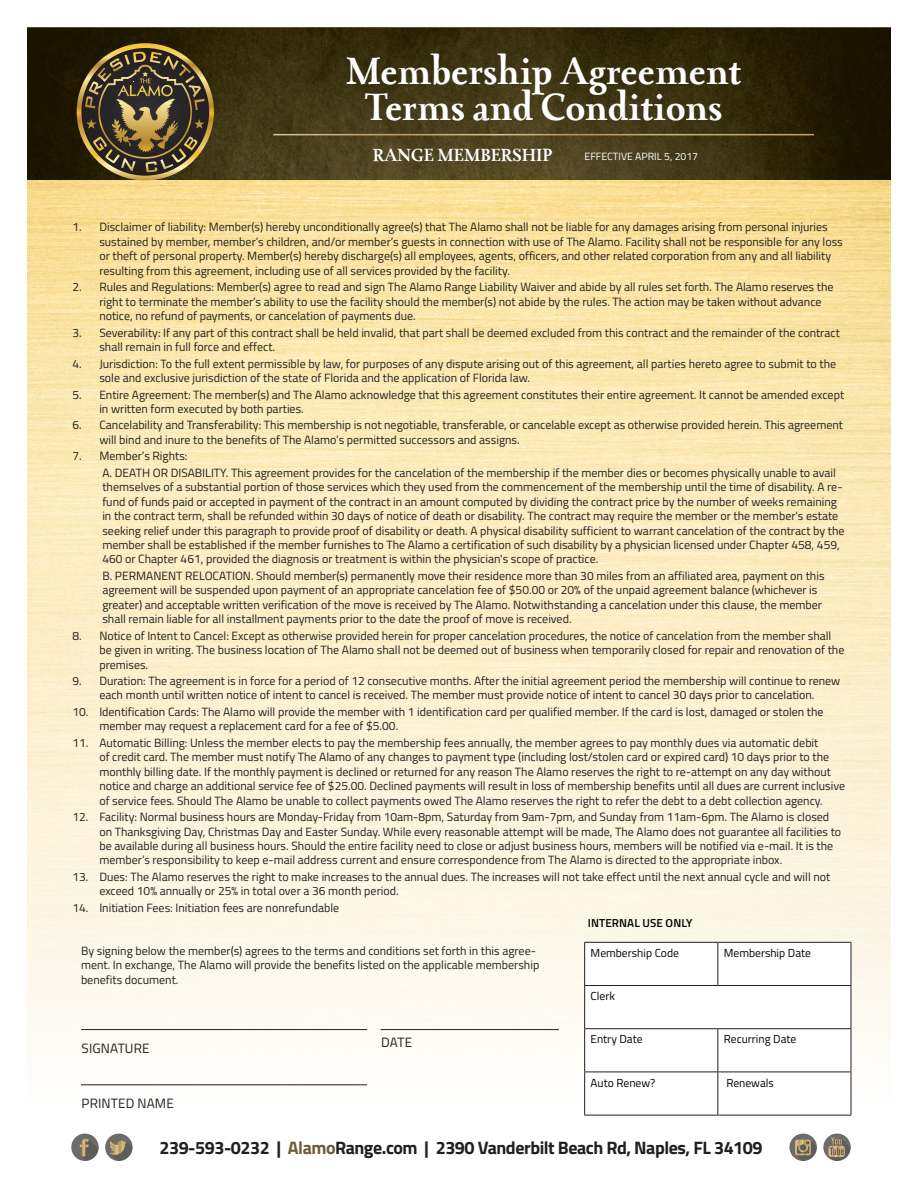
<style>
.page{position:relative;width:918px;height:1188px;background:#fff}
.page>*{position:absolute;margin:0;border:0;box-sizing:border-box;transform-origin:0 0}
.t1{font:700 39px/36px "Opal LT Pro";color:#fff;text-align:center}
.t2{font:700 18px "Titillium";letter-spacing:-.025em;color:#231f20}
.t3{font:700 18px "Opal LT Pro";color:#fff}
.t4{font:13.5px "Titillium";letter-spacing:.01em;color:#231f20}
.t5{font:12px/14.4px "Titillium";color:#231f20}
.t6{font:11.55px "Titillium";color:#000}
.t7{font:600 11.55px "Titillium";letter-spacing:.01em;color:#000}
.t8{font:10.5px "Titillium";color:#fff}
.s1{color:#6d5d34}
</style>
<div class="page">
<img style="left:27px;top:27px;width:864px;height:1059px">
<img style="left:27px;top:28px;width:864px;height:151px">
<div style="left:789px;top:1134px;width:28px;height:27px;background:#6e6b6b;border-radius:50%"></div>
<svg style="left:795px;top:1140px;width:22px;height:21px"></svg>
<div style="left:823px;top:1134px;width:28px;height:27px;background:#6e6b6b;border-radius:50%"></div>
<svg style="left:828px;top:1137px;width:23px;height:24px"></svg>
<div style="left:71px;top:1134px;width:28px;height:27px;background:#6e6b6b;border-radius:50%"></div>
<svg style="left:80px;top:1139px;width:19px;height:22px"></svg>
<div style="left:105px;top:1134px;width:28px;height:27px;background:#6e6b6b;border-radius:50%"></div>
<svg style="left:109px;top:1141px;width:24px;height:20px"></svg>
<hr style="left:273px;top:134px;width:541px;height:1px;background:#fff">
<svg style="left:77px;top:43px;width:137px;height:137px;background:#5d4f2e"></svg>
<svg style="left:585px;top:943px;width:266px;height:172px"></svg>
<hr style="left:584px;top:942px;width:134px;height:1px;background:#231f20">
<hr style="left:584px;top:943px;width:1px;height:42px;background:#231f20">
<hr style="left:718px;top:942px;width:133px;height:1px;background:#231f20">
<hr style="left:717px;top:943px;width:1px;height:42px;background:#231f20">
<hr style="left:851px;top:943px;width:1px;height:42px;background:#231f20">
<hr style="left:584px;top:985px;width:134px;height:1px;background:#231f20">
<hr style="left:584px;top:986px;width:1px;height:42px;background:#231f20">
<hr style="left:718px;top:985px;width:133px;height:1px;background:#231f20">
<hr style="left:851px;top:986px;width:1px;height:42px;background:#231f20">
<hr style="left:584px;top:1028px;width:134px;height:1px;background:#231f20">
<hr style="left:584px;top:1029px;width:1px;height:43px;background:#231f20">
<hr style="left:718px;top:1028px;width:133px;height:1px;background:#231f20">
<hr style="left:717px;top:1029px;width:1px;height:43px;background:#231f20">
<hr style="left:851px;top:1029px;width:1px;height:43px;background:#231f20">
<hr style="left:584px;top:1072px;width:134px;height:1px;background:#231f20">
<hr style="left:584px;top:1072px;width:1px;height:43px;background:#231f20">
<hr style="left:718px;top:1072px;width:133px;height:1px;background:#231f20">
<hr style="left:717px;top:1072px;width:1px;height:43px;background:#231f20">
<hr style="left:851px;top:1072px;width:1px;height:43px;background:#231f20">
<hr style="left:584px;top:1115px;width:134px;height:1px;background:#231f20">
<hr style="left:718px;top:1115px;width:133px;height:1px;background:#231f20">
<hr style="left:81px;top:1029px;width:286px;height:1px;background:#231f20">
<hr style="left:381px;top:1029px;width:178px;height:1px;background:#231f20">
<hr style="left:81px;top:1084px;width:286px;height:1px;background:#231f20">
<h1 class="t1" style="left:346px;top:55px;width:397px">Membership Agreement<br>Terms and Conditions</h1>
<h2 class="t3" style="left:373px;top:143px;width:181px">RANGE MEMBERSHIP</h2>
<p class="t8" style="left:585px;top:149px;width:115px">EFFECTIVE APRIL 5, 2017</p>
<p class="t5" style="left:99px;top:219px;width:745px;text-indent:-27px">1. Disclaimer of liability: Member(s) hereby unconditionally agree(s) that The Alamo shall not be liable for any damages arising from personal injuries sustained by member, member’s children, and/or member’s guests in connection with use of The Alamo. Facility shall not be responsible for any loss or theft of personal property. Member(s) hereby discharge(s) all employees, agents, officers, and other related corporation from any and all liability resulting from this agreement, including use of all services provided by the facility.</p>
<p class="t5" style="left:99px;top:279px;width:736px;text-indent:-27px">2. Rules and Regulations: Member(s) agree to read and sign The Alamo Range Liability Waiver and abide by all rules set forth. The Alamo reserves the right to terminate the member’s ability to use the facility should the member(s) not abide by the rules. The action may be taken without advance notice, no refund of payments, or cancelation of payments due.</p>
<p class="t5" style="left:99px;top:325px;width:742px;text-indent:-27px">3. Severability: If any part of this contract shall be held invalid, that part shall be deemed excluded from this contract and the remainder of the contract shall remain in full force and effect.</p>
<p class="t5" style="left:99px;top:356px;width:738px;text-indent:-27px">4. Jurisdiction: To the full extent permissible by law, for purposes of any dispute arising out of this agreement, all parties hereto agree to submit to the sole and exclusive jurisdiction of the state of Florida and the application of Florida law.</p>
<p class="t5" style="left:99px;top:387px;width:746px;text-indent:-27px">5. Entire Agreement: The member(s) and The Alamo acknowledge that this agreement constitutes their entire agreement. It cannot be amended except in written form executed by both parties.</p>
<p class="t5" style="left:99px;top:417px;width:745px;text-indent:-27px">6. Cancelability and Transferability: This membership is not negotiable, transferable, or cancelable except as otherwise provided herein. This agreement will bind and inure to the benefits of The Alamo’s permitted successors and assigns.</p>
<p class="t5" style="left:102px;top:447px;width:735px;line-height:16.5px;text-indent:-30px">7. Member’s Rights:<br>A. DEATH OR DISABILITY. This agreement provides for the cancelation of the membership if the member dies or becomes physically unable to avail</p>
<p class="t5" style="left:102px;top:479px;width:744px">themselves of a substantial portion of those services which they used from the commencement of the membership until the time of disability. A re&shy;fund of funds paid or accepted in payment of the contract in an amount computed by dividing the contract price by the number of weeks remaining in the contract term, shall be refunded within 30 days of notice of death or disability. The contract may require the member or the member's estate seeking relief under this paragraph to provide proof of disability or death. A physical disability sufficient to warrant cancelation of the contract by the member shall be established if the member furnishes to The Alamo a certification of such disability by a physician licensed under Chapter 458, 459, 460 or Chapter 461, provided the diagnosis or treatment is within the physician's scope of practice.</p>
<p class="t5" style="left:102px;top:568px;width:724px">B. PERMANENT RELOCATION. Should member(s) permanently move their residence more than 30 miles from an affiliated area, payment on this agreement will be suspended upon payment of an appropriate cancelation fee of $50.00 or 20% of the unpaid agreement balance (whichever is greater) and acceptable written verification of the move is received by The Alamo. Notwithstanding a cancelation under this clause, the member shall remain liable for all installment payments prior to the date the proof of move is received.</p>
<p class="t5" style="left:99px;top:628px;width:747px;text-indent:-27px">8. Notice of Intent to Cancel: Except as otherwise provided herein for proper cancelation procedures, the notice of cancelation from the member shall be given in writing. The business location of The Alamo shall not be deemed out of business when temporarily closed for repair and renovation of the premises.</p>
<p class="t5" style="left:72px;top:673px;width:770px;text-align:center">9. Duration: The agreement is in force for a period of 12 consecutive months. After the initial agreement period the membership will continue to renew each month until written notice of intent to cancel is received. The member must provide notice of intent to cancel 30 days prior to cancelation.</p>
<p class="t5" style="left:99px;top:704px;width:726px;text-indent:-27px">10. Identification Cards: The Alamo will provide the member with 1 identification card per qualified member. If the card is lost, damaged or stolen the member may request a replacement card for a fee of $5.00.</p>
<p class="t5" style="left:99px;top:735px;width:747px;text-indent:-27px">11. Automatic Billing: Unless the member elects to pay the membership fees annually, the member agrees to pay monthly dues via automatic debit<br>of credit card. The member must notify The Alamo of any changes to payment type (including lost/stolen card or expired card) 10 days prior to the monthly billing date. If the monthly payment is declined or returned for any reason The Alamo reserves the right to re-attempt on any day without notice and charge an additional service fee of $25.00. Declined payments will result in loss of membership benefits until all dues are current inclusive of service fees. Should The Alamo be unable to collect payments owed The Alamo reserves the right to refer the debt to a debt collection agency.</p>
<p class="t5" style="left:99px;top:809px;width:743px;text-indent:-27px">12. Facility: Normal business hours are Monday-Friday from 10am-8pm, Saturday from 9am-7pm, and Sunday from 11am-6pm. The Alamo is closed on Thanksgiving Day, Christmas Day and Easter Sunday. While every reasonable attempt will be made, The Alamo does not guarantee all facilities to be available during all business hours. Should the entire facility need to close or adjust business hours, members will be notified via e-mail. It is the member’s responsibility to keep e-mail address current and ensure correspondence from The Alamo is directed to the appropriate inbox.</p>
<p class="t5" style="left:99px;top:869px;width:733px;text-indent:-27px">13. Dues: The Alamo reserves the right to make increases to the annual dues. The increases will not take effect until the next annual cycle and will not exceed 10% annually or 25% in total over a 36 month period.</p>
<p class="t5" style="left:72px;top:900px;width:268px">14. Initiation Fees: Initiation fees are nonrefundable</p>
<p class="t7" style="left:588px;top:914px;width:106px">INTERNAL USE ONLY</p>
<p class="t5" style="left:81px;top:943px;width:460px">By signing below the member(s) agrees to the terms and conditions set forth in this agree&shy;ment. In exchange, The Alamo will provide the benefits listed on the applicable membership benefits document.</p>
<p class="t6" style="left:591px;top:945px;width:90px">Membership Code</p>
<p class="t6" style="left:724px;top:945px;width:89px">Membership Date</p>
<p class="t6" style="left:591px;top:988px;width:26px">Clerk</p>
<p class="t6" style="left:591px;top:1031px;width:54px">Entry Date</p>
<p class="t6" style="left:724px;top:1031px;width:74px">Recurring Date</p>
<p class="t6" style="left:591px;top:1074px;width:66px">Auto Renew?</p>
<p class="t6" style="left:726px;top:1074px;width:49px">Renewals</p>
<p class="t4" style="left:381px;top:1032px;width:32px">DATE</p>
<p class="t4" style="left:82px;top:1038px;width:70px">SIGNATURE</p>
<p class="t4" style="left:82px;top:1094px;width:94px">PRINTED NAME</p>
<h2 class="t2" style="left:159px;top:1134px;width:605px">239-593-0232 | <span class="s1">Alamo</span>Range.com | 2390 Vanderbilt Beach Rd, Naples, FL 34109</h2>
</div>
